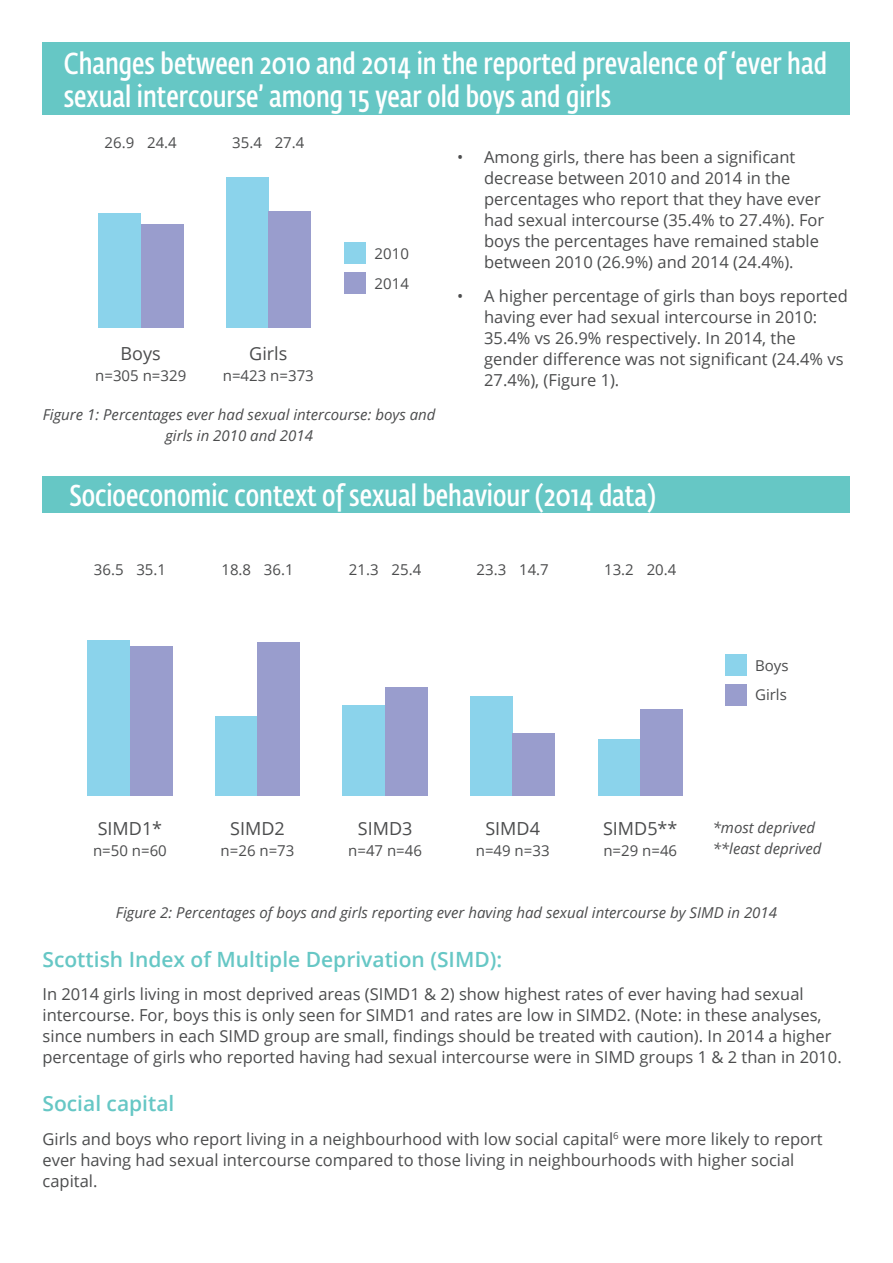
<style>
.page{position:relative;width:893px;height:1263px;background:#fff}
.page>*{position:absolute;margin:0;border:0;box-sizing:border-box;transform-origin:0 0}
.sub-title_white{font:30px/33px "Fedra Sans Cond Pro Demi";color:#fff}
.sectionstart{font:600 21px "Open Sans";color:#66c7c5}
.t1{font:18px "Open Sans";color:#4b4c4d}
.body_text{font:16.5px/21px "Open Sans";color:#4b4c4d}
.subtext{font:italic 15px/21px "Open Sans";color:#4b4c4d;text-align:center}
.t2{font:15px "Open Sans";color:#4b4c4d}
</style>
<div class="page">
<div style="left:43px;top:43px;width:807px;height:72px;background:#66c7c5"></div>
<div style="left:43px;top:476px;width:807px;height:36px;background:#66c7c5"></div>
<div style="left:98px;top:213px;width:43px;height:114px;background:#8bd3eb"></div>
<div style="left:141px;top:224px;width:42px;height:103px;background:#999dcd"></div>
<div style="left:226px;top:177px;width:42px;height:150px;background:#8bd3eb"></div>
<div style="left:268px;top:211px;width:43px;height:116px;background:#999dcd"></div>
<div style="left:345px;top:242px;width:21px;height:22px;background:#8bd3eb"></div>
<div style="left:345px;top:272px;width:21px;height:21px;background:#999dcd"></div>
<div style="left:87px;top:641px;width:43px;height:155px;background:#8bd3eb"></div>
<div style="left:130px;top:647px;width:42px;height:149px;background:#999dcd"></div>
<div style="left:215px;top:716px;width:43px;height:80px;background:#8bd3eb"></div>
<div style="left:258px;top:642px;width:42px;height:154px;background:#999dcd"></div>
<div style="left:343px;top:705px;width:42px;height:91px;background:#8bd3eb"></div>
<div style="left:385px;top:688px;width:43px;height:108px;background:#999dcd"></div>
<div style="left:470px;top:697px;width:43px;height:99px;background:#8bd3eb"></div>
<div style="left:513px;top:733px;width:42px;height:63px;background:#999dcd"></div>
<div style="left:598px;top:740px;width:42px;height:56px;background:#8bd3eb"></div>
<div style="left:640px;top:709px;width:43px;height:87px;background:#999dcd"></div>
<div style="left:725px;top:654px;width:22px;height:21px;background:#8bd3eb"></div>
<div style="left:725px;top:684px;width:22px;height:21px;background:#999dcd"></div>
<p class="sub-title_white" style="left:64px;top:46px;width:765px">Changes between 2010 and 2014 in the reported prevalence of ‘ever had sexual intercourse’ among 15 year old boys and girls</p>
<p class="t2" style="left:105px;top:132px;width:31px">26.9</p>
<p class="t2" style="left:147px;top:132px;width:31px">24.4</p>
<p class="t2" style="left:232px;top:132px;width:31px">35.4</p>
<p class="t2" style="left:275px;top:132px;width:31px">27.4</p>
<p class="t1" style="left:121px;top:341px;width:42px">Boys</p>
<p class="t1" style="left:249px;top:341px;width:40px">Girls</p>
<p class="t2" style="left:95px;top:366px;width:92px">n=305 n=329</p>
<p class="t2" style="left:223px;top:366px;width:92px">n=423 n=373</p>
<p class="t2" style="left:375px;top:243px;width:36px">2010</p>
<p class="t2" style="left:375px;top:273px;width:36px">2014</p>
<p class="subtext" style="left:43px;top:403px;width:394px">Figure 1: Percentages ever had sexual intercourse: boys and girls in 2010 and 2014</p>
<p class="body_text" style="left:484px;top:146px;width:342px;text-indent:-27px">• Among girls, there has been a significant decrease between 2010 and 2014 in the percentages who report that they have ever had sexual intercourse (35.4% to 27.4%). For boys the percentages have remained stable between 2010 (26.9%) and 2014 (24.4%).</p>
<p class="body_text" style="left:484px;top:285px;width:365px;text-indent:-27px">• A higher percentage of girls than boys reported having ever had sexual intercourse in 2010:<br>35.4% vs 26.9% respectively. In 2014, the gender difference was not significant (24.4% vs 27.4%), (Figure 1).</p>
<p class="sub-title_white" style="left:69px;top:478px;width:588px">Socioeconomic context of sexual behaviour (2014 data)</p>
<p class="t2" style="left:94px;top:559px;width:31px">36.5</p>
<p class="t2" style="left:136px;top:559px;width:31px">35.1</p>
<p class="t2" style="left:221px;top:559px;width:31px">18.8</p>
<p class="t2" style="left:264px;top:559px;width:31px">36.1</p>
<p class="t2" style="left:349px;top:559px;width:31px">21.3</p>
<p class="t2" style="left:391px;top:559px;width:31px">25.4</p>
<p class="t2" style="left:477px;top:559px;width:31px">23.3</p>
<p class="t2" style="left:519px;top:559px;width:31px">14.7</p>
<p class="t2" style="left:604px;top:559px;width:31px">13.2</p>
<p class="t2" style="left:647px;top:559px;width:31px">20.4</p>
<p class="t2" style="left:755px;top:655px;width:35px">Boys</p>
<p class="t2" style="left:755px;top:685px;width:33px">Girls</p>
<p class="t1" style="left:98px;top:816px;width:66px">SIMD1*</p>
<p class="t2" style="left:93px;top:840px;width:75px">n=50 n=60</p>
<p class="t1" style="left:230px;top:816px;width:56px">SIMD2</p>
<p class="t2" style="left:221px;top:840px;width:75px">n=26 n=73</p>
<p class="t1" style="left:358px;top:816px;width:56px">SIMD3</p>
<p class="t2" style="left:348px;top:840px;width:75px">n=47 n=46</p>
<p class="t1" style="left:485px;top:816px;width:56px">SIMD4</p>
<p class="t2" style="left:476px;top:840px;width:75px">n=49 n=33</p>
<p class="t1" style="left:603px;top:816px;width:76px">SIMD5**</p>
<p class="t2" style="left:603px;top:840px;width:75px">n=29 n=46</p>
<p class="subtext" style="left:713px;top:816px;width:104px">*most deprived</p>
<p class="subtext" style="left:713px;top:837px;width:110px">**least deprived</p>
<p class="subtext" style="left:116px;top:901px;width:663px">Figure 2: Percentages of boys and girls reporting ever having had sexual intercourse by SIMD in 2014</p>
<p class="sectionstart" style="left:43px;top:944px;width:461px">Scottish Index of Multiple Deprivation (SIMD):</p>
<p class="body_text" style="left:43px;top:983px;width:801px">In 2014 girls living in most deprived areas (SIMD1 &amp; 2) show highest rates of ever having had sexual intercourse. For, boys this is only seen for SIMD1 and rates are low in SIMD2. (Note: in these analyses, since numbers in each SIMD group are small, findings should be treated with caution). In 2014 a higher percentage of girls who reported having had sexual intercourse were in SIMD groups 1 &amp; 2 than in 2010.</p>
<p class="sectionstart" style="left:43px;top:1089px;width:133px">Social capital</p>
<p class="body_text" style="left:43px;top:1128px;width:782px">Girls and boys who report living in a neighbourhood with low social capital<sup>6</sup> were more likely to report ever having had sexual intercourse compared to those living in neighbourhoods with higher social capital.</p>
</div>
